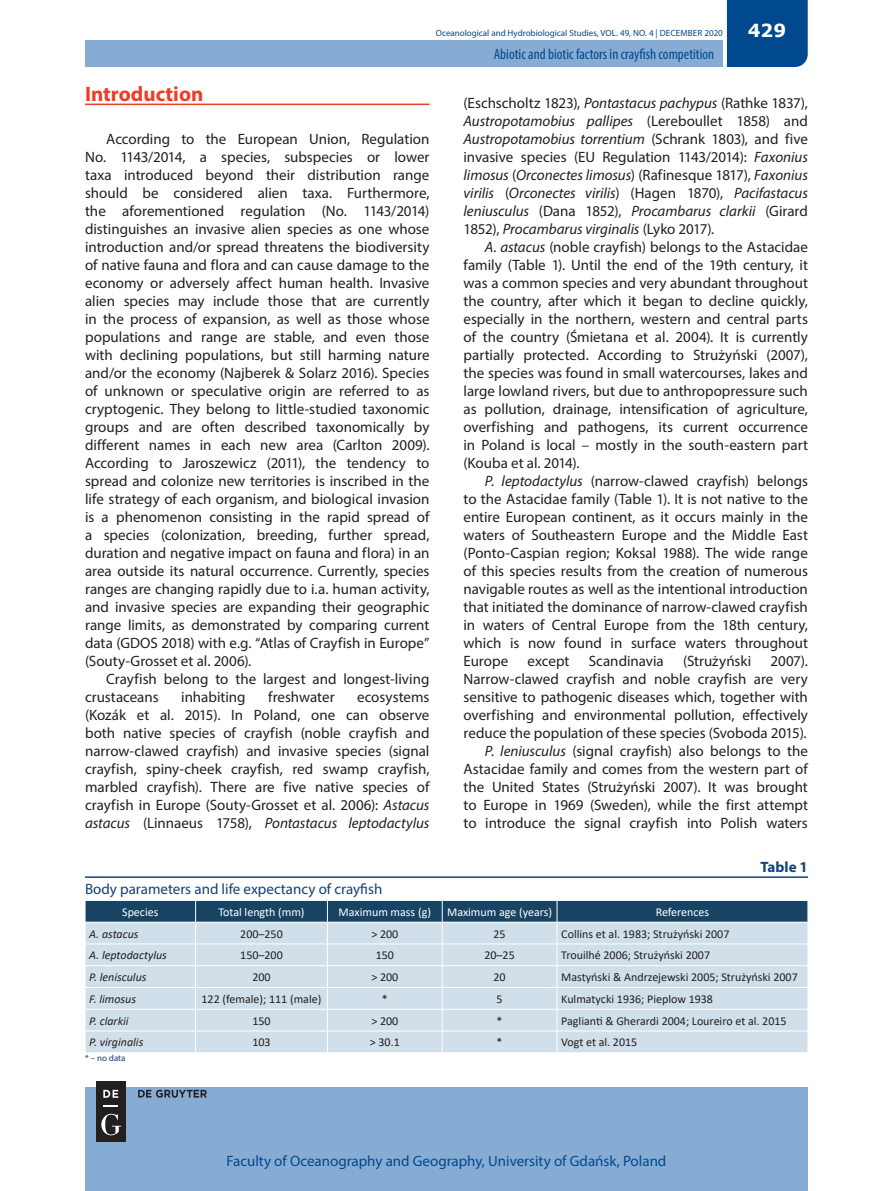
<style>
.page{position:relative;width:893px;height:1191px;background:#fff}
.page>*{position:absolute;margin:0;border:0;box-sizing:border-box;transform-origin:0 0}
.t1{font:700 21px "Myriad Pro";color:#ef3c25}
.t2{font:700 18px "Verdana";color:#fff}
.t3{font:15px/18px "Myriad Pro";color:#231f20;text-align:justify}
.t4{font:italic 15px/18px "Myriad Pro";color:#231f20;text-align:justify}
.t5{font:15px "Myriad Pro";color:#01498e}
.t6{font:condensed 15px "Myriad Pro";color:#01498e}
.t7{font:15px "Myriad Pro";color:#144176}
.t8{font:700 15px "Myriad Pro";color:#144176}
.t9{font:12px "Calibri";color:#231f20}
.t10{font:italic 12px "Calibri";color:#231f20}
.t11{font:12px "Calibri";color:#fff}
.t12{font:9px "Myriad Pro";color:#01498e}
.t13{font:9px "Myriad Pro";color:#144176}
.s1{font-style:italic}
.s2{font-style:normal}
</style>
<div class="page">
<div style="left:85px;top:40px;width:637px;height:27px;background:#87acd4"></div>
<div style="left:85px;top:1087px;width:723px;height:104px;background:#87acd4"></div>
<div style="left:727px;top:0;width:81px;height:67px;background:#01498e"></div>
<div style="left:96px;top:1081px;width:30px;height:61px;background:#231f20"></div>
<svg style="left:103px;top:1105px;width:15px;height:1px"></svg>
<svg style="left:103px;top:1089px;width:15px;height:8px"></svg>
<svg style="left:101px;top:1113px;width:20px;height:22px"></svg>
<svg style="left:138px;top:1089px;width:69px;height:8px"></svg>
<hr style="left:85px;top:104px;width:344px;height:1px;background:#ef3c25">
<hr style="left:85px;top:876px;width:723px;height:2px;background:#144176">
<svg style="left:85px;top:900px;width:723px;height:152px;background:#b9cbd8"></svg>
<p class="t12" style="left:436px;top:28px;width:289px">Oceanological and Hydrobiological Studies, VOL. 49, NO. 4 | DECEMBER 2020</p>
<p class="t6" style="left:494px;top:45px;width:222px">Abiotic and biotic factors in crayfish competition</p>
<p class="t2" style="left:748px;top:18px;width:40px">429</p>
<h1 class="t1" style="left:85px;top:80px;width:120px">Introduction</h1>
<p class="t3" style="left:85px;top:130px;width:346px;text-indent:21px">According to the European Union, Regulation No. 1143/2014, a species, subspecies or lower taxa introduced beyond their distribution range should be considered alien taxa. Furthermore, the aforementioned regulation (No. 1143/2014) distinguishes an invasive alien species as one whose introduction and/or spread threatens the biodiversity of native fauna and flora and can cause damage to the economy or adversely affect human health. Invasive alien species may include those that are currently in the process of expansion, as well as those whose populations and range are stable, and even those with declining populations, but still harming nature and/or the economy (Najberek &amp; Solarz 2016). Species of unknown or speculative origin are referred to as cryptogenic. They belong to little-studied taxonomic groups and are often described taxonomically by different names in each new area (Carlton 2009).<br>According to Jaroszewicz (2011), the tendency to spread and colonize new territories is inscribed in the life strategy of each organism, and biological invasion is a phenomenon consisting in the rapid spread of a species (colonization, breeding, further spread, duration and negative impact on fauna and flora) in an area outside its natural occurrence. Currently, species ranges are changing rapidly due to i.a. human activity, and invasive species are expanding their geographic range limits, as demonstrated by comparing current data (GDOS 2018) with e.g. “Atlas of Crayfish in Europe” (Souty-Grosset et al. 2006).</p>
<p class="t3" style="left:85px;top:670px;width:346px;text-indent:21px">Crayfish belong to the largest and longest-living crustaceans</p>
<p class="t3" style="left:181px;top:688px;width:66px">inhabiting</p>
<p class="t3" style="left:268px;top:688px;width:68px">freshwater</p>
<p class="t3" style="left:85px;top:688px;width:346px;text-indent:272px">ecosystems (Kozák et al. 2015). In Poland, one can observe both native species of crayfish (noble crayfish and narrow-clawed crayfish) and invasive species (signal crayfish, spiny-cheek crayfish, red swamp crayfish, marbled crayfish). There are five native species of crayfish in Europe (Souty-Grosset et al. 2006): <span class="s1">Astacus astacus</span> (Linnaeus 1758), <span class="s1">Pontastacus leptodactylus</span></p>
<p class="t4" style="left:463px;top:94px;width:346px"><span class="s2">(Eschscholtz 1823),</span> Pontastacus pachypus <span class="s2">(Rathke 1837), </span>Austropotamobius pallipes <span class="s2">(Lereboullet 1858) and </span>Austropotamobius torrentium <span class="s2">(Schrank 1803), and five invasive species (EU Regulation 1143/2014):</span> Faxonius limosus <span class="s2">(</span>Orconectes limosus<span class="s2">) (Rafinesque 1817),</span> Faxonius virilis <span class="s2">(</span>Orconectes virilis<span class="s2">) (Hagen 1870),</span> Pacifastacus leniusculus <span class="s2">(Dana 1852),</span> Procambarus clarkii <span class="s2">(Girard 1852),</span> Procambarus virginalis <span class="s2">(Lyko 2017).</span></p>
<p class="t3" style="left:463px;top:238px;width:346px;text-indent:21px"><span class="s1">A. astacus</span> (noble crayfish) belongs to the Astacidae family (Table 1). Until the end of the 19th century, it was a common species and very abundant throughout the country, after which it began to decline quickly, especially in the northern, western and central parts of the country (Śmietana et al. 2004). It is currently partially protected. According to Strużyński (2007), the species was found in small watercourses, lakes and large lowland rivers, but due to anthropopressure such as pollution, drainage, intensification of agriculture, overfishing and pathogens, its current occurrence in Poland is local – mostly in the south-eastern part (Kouba et al. 2014).</p>
<p class="t3" style="left:463px;top:472px;width:346px;text-indent:21px"><span class="s1">P. leptodactylus</span> (narrow-clawed crayfish) belongs to the Astacidae family (Table 1). It is not native to the entire European continent, as it occurs mainly in the waters of Southeastern Europe and the Middle East (Ponto-Caspian region; Koksal 1988). The wide range of this species results from the creation of numerous navigable routes as well as the intentional introduction that initiated the dominance of narrow-clawed crayfish in waters of Central Europe from the 18th century, which is now found in surface waters throughout Europe</p>
<p class="t3" style="left:527px;top:652px;width:44px">except</p>
<p class="t3" style="left:589px;top:652px;width:76px">Scandinavia</p>
<p class="t3" style="left:683px;top:652px;width:70px">(Strużyński</p>
<p class="t3" style="left:463px;top:652px;width:346px;text-align:right">2007).<br>Narrow-clawed crayfish and noble crayfish are very sensitive to pathogenic diseases which, together with overfishing and environmental pollution, effectively reduce the population of these species (Svoboda 2015).<br><span class="s1">P. leniusculus</span> (signal crayfish) also belongs to the Astacidae family and comes from the western part of the United States (Strużyński 2007). It was brought to Europe in 1969 (Sweden), while the first attempt to introduce the signal crayfish into Polish waters</p>
<p class="t8" style="left:760px;top:856px;width:49px">Table 1</p>
<p class="t7" style="left:85px;top:879px;width:299px">Body parameters and life expectancy of crayfish</p>
<p class="t11" style="left:122px;top:903px;width:38px">Species</p>
<p class="t11" style="left:218px;top:903px;width:88px">Total length (mm)</p>
<p class="t11" style="left:339px;top:903px;width:94px">Maximum mass (g)</p>
<p class="t11" style="left:447px;top:903px;width:106px">Maximum age (years)</p>
<p class="t11" style="left:656px;top:903px;width:55px">References</p>
<p class="t10" style="left:89px;top:925px;width:51px">A. astacus</p>
<p class="t9" style="left:240px;top:925px;width:44px">200–250</p>
<p class="t9" style="left:371px;top:925px;width:28px">&gt; 200</p>
<p class="t9" style="left:494px;top:925px;width:14px">25</p>
<p class="t9" style="left:561px;top:925px;width:170px">Collins et al. 1983; Strużyński 2007</p>
<p class="t10" style="left:89px;top:947px;width:79px">A. leptodactylus</p>
<p class="t9" style="left:240px;top:947px;width:44px">150–200</p>
<p class="t9" style="left:376px;top:947px;width:20px">150</p>
<p class="t9" style="left:484px;top:947px;width:32px">20–25</p>
<p class="t9" style="left:561px;top:947px;width:150px">Trouilhé 2006; Strużyński 2007</p>
<p class="t10" style="left:89px;top:968px;width:59px">P. lenisculus</p>
<p class="t9" style="left:252px;top:968px;width:20px">200</p>
<p class="t9" style="left:371px;top:968px;width:28px">&gt; 200</p>
<p class="t9" style="left:494px;top:968px;width:14px">20</p>
<p class="t9" style="left:561px;top:968px;width:238px">Mastyński &amp; Andrzejewski 2005; Strużyński 2007</p>
<p class="t10" style="left:89px;top:990px;width:48px">F. limosus</p>
<p class="t9" style="left:202px;top:990px;width:121px">122 (female); 111 (male)</p>
<p class="t9" style="left:382px;top:990px;width:7px">*</p>
<p class="t9" style="left:497px;top:990px;width:8px">5</p>
<p class="t9" style="left:561px;top:990px;width:153px">Kulmatycki 1936; Pieplow 1938</p>
<p class="t10" style="left:89px;top:1012px;width:41px">P. clarkii</p>
<p class="t9" style="left:252px;top:1012px;width:20px">150</p>
<p class="t9" style="left:371px;top:1012px;width:28px">&gt; 200</p>
<p class="t9" style="left:497px;top:1012px;width:7px">*</p>
<p class="t9" style="left:561px;top:1012px;width:227px">Paglianti &amp; Gherardi 2004; Loureiro et al. 2015</p>
<p class="t10" style="left:89px;top:1034px;width:56px">P. virginalis</p>
<p class="t9" style="left:252px;top:1034px;width:20px">103</p>
<p class="t9" style="left:370px;top:1034px;width:31px">&gt; 30.1</p>
<p class="t9" style="left:497px;top:1034px;width:7px">*</p>
<p class="t9" style="left:561px;top:1034px;width:78px">Vogt et al. 2015</p>
<p class="t13" style="left:85px;top:1052px;width:42px">* – no data</p>
<p class="t5" style="left:227px;top:1152px;width:441px">Faculty of Oceanography and Geography, University of Gdańsk, Poland</p>
</div>
